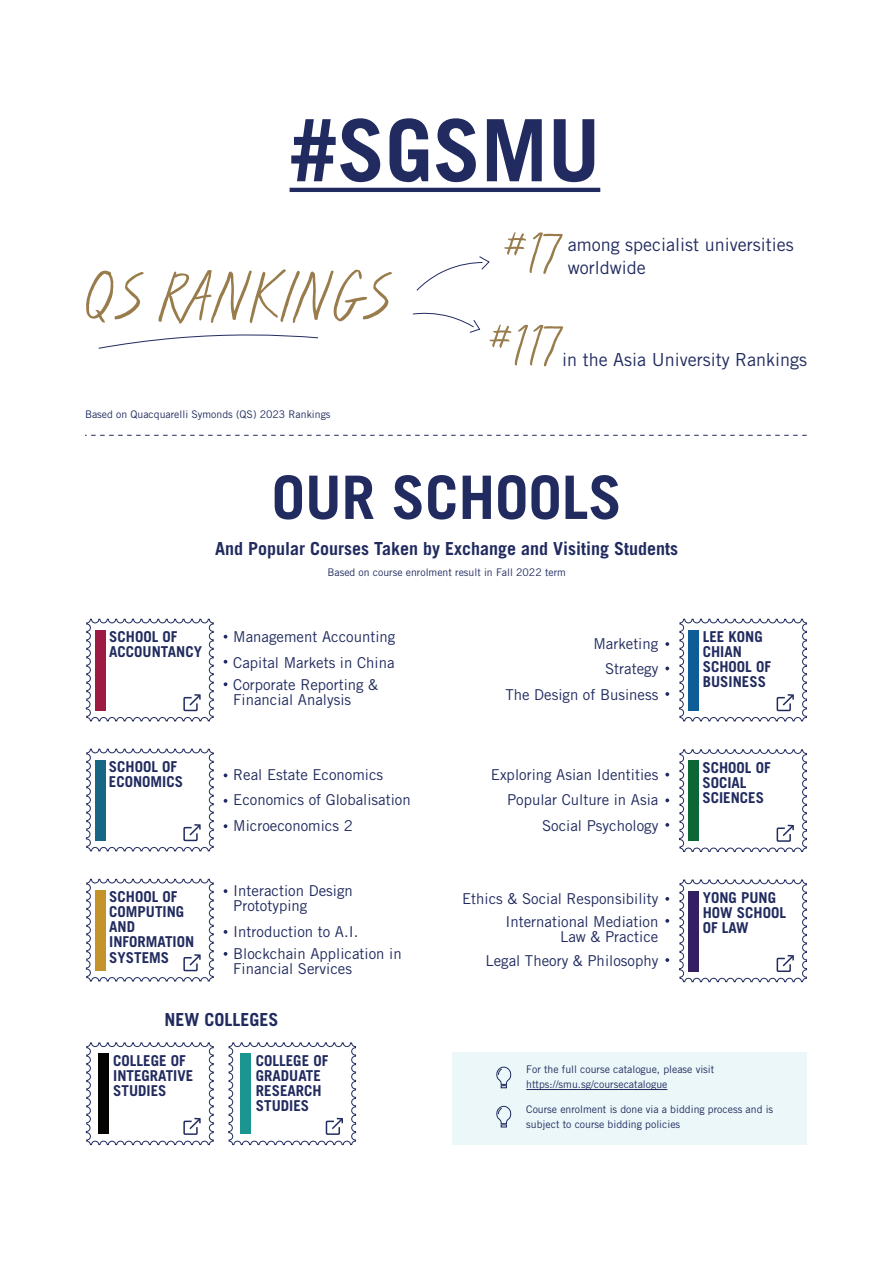
<style>
.page{position:relative;width:893px;height:1263px;background:#fff}
.page>*{position:absolute;margin:0;border:0;box-sizing:border-box;transform-origin:0 0}
.t1{font:700 85.95px "Trade Gothic LT Std";color:#212b5f}
.t2{font:60.6px "Run Wild";color:#997c4c}
.t3{font:700 60px "Trade Gothic LT Std";color:#212b5f}
.t4{font:51.6px/92.4px "Run Wild";color:#997c4c}
.t5{font:18px/22.5px "Trade Gothic LT Std";color:#212b5f}
.t6{font:700 18px "Trade Gothic LT Std";color:#212b5f}
.t7{font:15px/25.5px "Trade Gothic LT Std";color:#212b5f}
.t8{font:700 15px/15px "Trade Gothic LT Std";color:#212b5f}
.t9{font:10.5px/15px "Trade Gothic LT Std";color:#212b5f}
</style>
<div class="page">
<div style="left:451px;top:1052px;width:355px;height:92px;background:#ebf7f8"></div>
<svg style="left:85px;top:435px;width:722px;height:1px"></svg>
<svg style="left:86px;top:878px;width:128px;height:104px"></svg>
<svg style="left:679px;top:618px;width:128px;height:104px"></svg>
<svg style="left:679px;top:749px;width:128px;height:103px"></svg>
<svg style="left:679px;top:879px;width:128px;height:103px"></svg>
<svg style="left:86px;top:748px;width:128px;height:103px"></svg>
<svg style="left:86px;top:618px;width:128px;height:104px"></svg>
<svg style="left:86px;top:1042px;width:128px;height:103px"></svg>
<svg style="left:228px;top:1042px;width:128px;height:103px"></svg>
<div style="left:689px;top:630px;width:10px;height:80px;background:#0f5d97"></div>
<div style="left:95px;top:630px;width:11px;height:80px;background:#9d1b42"></div>
<hr style="left:290px;top:188px;width:310px;height:4px;background:#212b5f">
<svg style="left:98px;top:334px;width:220px;height:15px"></svg>
<svg style="left:416px;top:256px;width:74px;height:35px"></svg>
<svg style="left:412px;top:312px;width:69px;height:21px"></svg>
<svg style="left:496px;top:1066px;width:16px;height:22px"></svg>
<svg style="left:496px;top:1105px;width:16px;height:22px"></svg>
<hr style="left:526px;top:1089px;width:141px;height:1px;background:#212b5f">
<svg style="left:665px;top:642px;width:4px;height:4px"></svg>
<svg style="left:665px;top:666px;width:4px;height:4px"></svg>
<svg style="left:665px;top:692px;width:4px;height:4px"></svg>
<svg style="left:224px;top:635px;width:3px;height:4px"></svg>
<svg style="left:224px;top:660px;width:3px;height:4px"></svg>
<svg style="left:224px;top:682px;width:3px;height:4px"></svg>
<svg style="left:224px;top:889px;width:3px;height:4px"></svg>
<svg style="left:224px;top:930px;width:3px;height:4px"></svg>
<svg style="left:224px;top:952px;width:3px;height:4px"></svg>
<svg style="left:665px;top:897px;width:4px;height:4px"></svg>
<svg style="left:665px;top:919px;width:4px;height:4px"></svg>
<svg style="left:665px;top:958px;width:4px;height:4px"></svg>
<svg style="left:224px;top:773px;width:3px;height:4px"></svg>
<svg style="left:224px;top:799px;width:3px;height:4px"></svg>
<svg style="left:224px;top:824px;width:3px;height:4px"></svg>
<svg style="left:665px;top:773px;width:4px;height:3px"></svg>
<svg style="left:665px;top:798px;width:4px;height:4px"></svg>
<svg style="left:665px;top:823px;width:4px;height:4px"></svg>
<div style="left:95px;top:890px;width:11px;height:80px;background:#c5932b"></div>
<div style="left:689px;top:760px;width:10px;height:81px;background:#0c6635"></div>
<div style="left:689px;top:891px;width:10px;height:80px;background:#341f62"></div>
<div style="left:95px;top:760px;width:11px;height:80px;background:#176685"></div>
<div style="left:98px;top:1054px;width:11px;height:80px;background:#040503"></div>
<div style="left:241px;top:1054px;width:10px;height:80px;background:#1b9590"></div>
<h1 class="t1" style="left:290px;top:98px;width:312px">#SGSMU</h1>
<h2 class="t2" style="left:84px;top:255px;width:311px">QS RANKINGS</h2>
<p class="t9" style="left:85px;top:406px;width:247px">Based on Quacquarelli Symonds (QS) 2023 Rankings</p>
<h3 class="t4" style="left:489px;top:210px;width:73px">#17 #117</h3>
<p class="t5" style="left:568px;top:233px;width:227px">among specialist universities worldwide</p>
<p class="t5" style="left:562px;top:349px;width:246px">in the Asia University Rankings</p>
<h3 class="t3" style="left:272px;top:461px;width:352px">OUR SCHOOLS</h3>
<p class="t6" style="left:215px;top:538px;width:465px">And Popular Courses Taken by Exchange and Visiting Students</p>
<p class="t8" style="left:109px;top:629px;width:94px">SCHOOL OF<br>ACCOUNTANCY</p>
<p class="t9" style="left:327px;top:564px;width:240px">Based on course enrolment result in Fall 2022 term</p>
<p class="t7" style="left:233px;top:624px;width:164px">Management Accounting<br>Capital Markets in China</p>
<p class="t7" style="left:233px;top:677px;width:146px;line-height:15px">Corporate Reporting &amp;<br>Financial Analysis</p>
<p class="t7" style="left:505px;top:630px;width:154px;text-align:right">Marketing<br>Strategy<br>The Design of Business</p>
<p class="t8" style="left:703px;top:629px;width:70px">LEE KONG<br>CHIAN<br>SCHOOL OF<br>BUSINESS</p>
<p class="t8" style="left:109px;top:759px;width:76px">SCHOOL OF<br>ECONOMICS</p>
<p class="t8" style="left:702px;top:760px;width:70px">SCHOOL OF<br>SOCIAL<br>SCIENCES</p>
<p class="t7" style="left:233px;top:762px;width:179px">Real Estate Economics<br>Economics of Globalisation<br>Microeconomics 2</p>
<p class="t7" style="left:491px;top:761px;width:169px;text-align:right">Exploring Asian Identities<br>Popular Culture in Asia<br>Social Psychology</p>
<p class="t8" style="left:109px;top:889px;width:87px">SCHOOL OF<br>COMPUTING<br>AND<br>INFORMATION<br>SYSTEMS</p>
<p class="t7" style="left:233px;top:883px;width:121px;line-height:15px">Interaction Design<br>Prototyping</p>
<p class="t7" style="left:233px;top:920px;width:170px;line-height:22.5px">Introduction to A.I.<br>Blockchain Application in</p>
<p class="t7" style="left:233px;top:956px;width:120px">Financial Services</p>
<p class="t6" style="left:164px;top:1009px;width:116px">NEW COLLEGES</p>
<p class="t7" style="left:462px;top:887px;width:198px;line-height:22.5px;text-align:right">Ethics &amp; Social Responsibility<br>International Mediation</p>
<p class="t7" style="left:485px;top:924px;width:174px;line-height:24px;text-align:right">Law &amp; Practice<br>Legal Theory &amp; Philosophy</p>
<p class="t8" style="left:703px;top:890px;width:85px">YONG PUNG<br>HOW SCHOOL<br>OF LAW</p>
<p class="t8" style="left:113px;top:1053px;width:82px">COLLEGE OF<br>INTEGRATIVE<br>STUDIES</p>
<p class="t8" style="left:256px;top:1053px;width:74px">COLLEGE OF<br>GRADUATE<br>RESEARCH<br>STUDIES</p>
<p class="t9" style="left:526px;top:1062px;width:190px">For the full course catalogue, please visit https://smu.sg/coursecatalogue</p>
<p class="t9" style="left:526px;top:1101px;width:249px">Course enrolment is done via a bidding process and is subject to course bidding policies</p>
</div>
